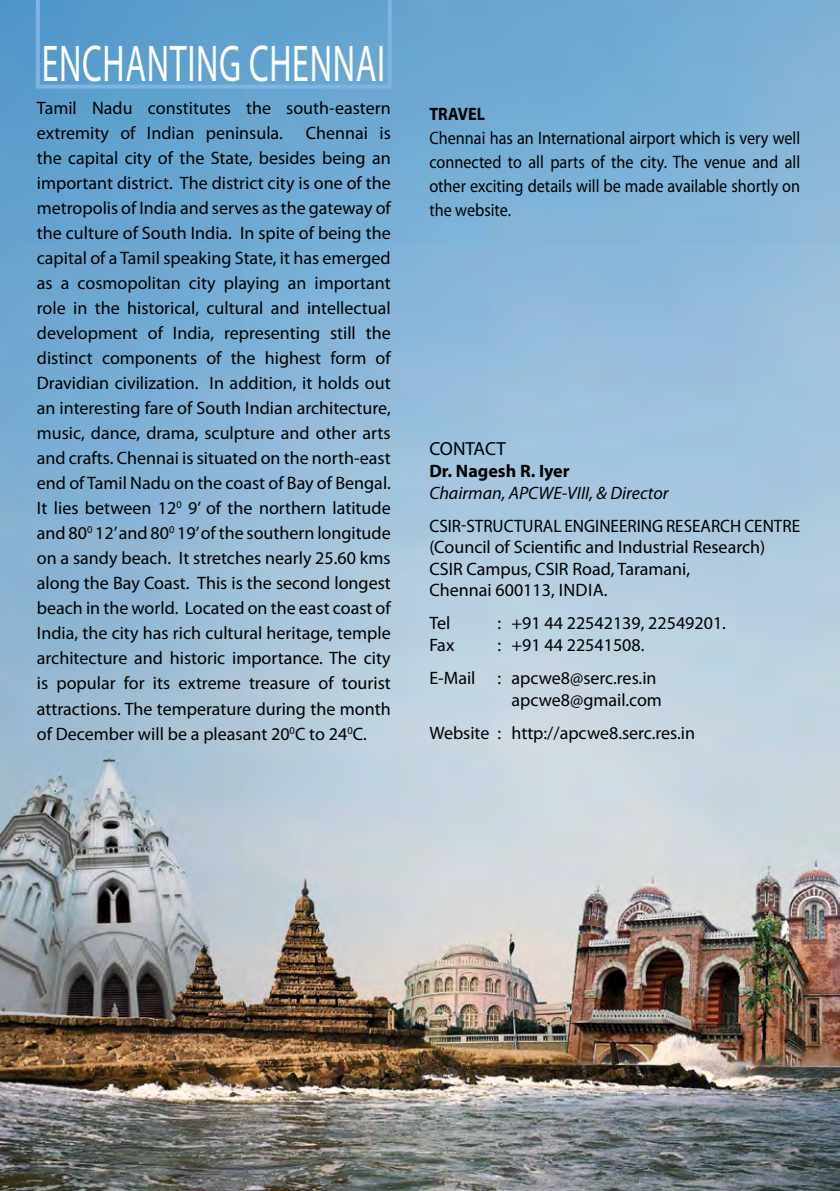
<style>
.page{position:relative;width:840px;height:1191px;background:#fff}
.page>*{position:absolute;margin:0;border:0;box-sizing:border-box;transform-origin:0 0}
.t1{font:52px "Myriad Pro";color:#fff;scale:.65 1}
.t2{font:19px "Myriad Pro";letter-spacing:-.01em;color:#000}
.t3{font:18px/25px "Myriad Pro";color:#000}
.t4{font:18px/24px "Myriad Pro";color:#000;text-align:justify;scale:.9 1}
.t5{font:18px/21.6px "Myriad Pro";color:#000;scale:.95 1}
.t6{font:italic 18px "Myriad Pro";color:#000}
.t7{font:700 18px "Myriad Pro";color:#000}
.t8{font:700 18px "Myriad Pro";color:#000;scale:.9 1}
</style>
<div class="page">
<img style="left:0;top:0;width:839px;height:1191px">
<svg style="left:36px;top:0;width:355px;height:89px;background:#60a0ce"></svg>
<h1 class="t1" style="left:42px;top:31px;width:159px">enchanting</h1>
<h1 class="t1" style="left:249px;top:31px;width:95px">chennai</h1>
<p class="t3" style="left:37px;top:95px;width:355px">Tamil Nadu constitutes the south-eastern extremity of Indian peninsula.</p>
<p class="t3" style="left:37px;top:120px;width:355px;text-align:justify;text-indent:269px">Chennai is the capital city of the State, besides being an important district. The district city is one of the metropolis of India and serves as the gateway of the culture of South India. In spite of being the capital of a Tamil speaking State, it has emerged as a cosmopolitan city playing an important role in the historical, cultural and intellectual development of India, representing still the distinct components of the highest form of Dravidian civilization. In addition, it holds out an interesting fare of South Indian architecture, music, dance, drama, sculpture and other arts and crafts. Chennai is situated on the north-east end of Tamil Nadu on the coast of Bay of Bengal.<br>It lies between 12<sup>0</sup> 9’ of the northern latitude and 80<sup>0</sup> 12’ and 80<sup>0</sup> 19’ of the southern longitude on a sandy beach. It stretches nearly 25.60 kms along the Bay Coast. This is the second longest beach in the world. Located on the east coast of India, the city has rich cultural heritage, temple architecture and historic importance. The city is popular for its extreme treasure of tourist attractions. The temperature during the month of December will be a pleasant 20<sup>0</sup>C to 24<sup>0</sup>C.</p>
<p class="t8" style="left:429px;top:102px;width:63px">TRAVEL</p>
<p class="t4" style="left:429px;top:125px;width:413px">Chennai has an International airport which is very well connected to all parts of the city. The venue and all other exciting details will be made available shortly on the website.</p>
<p class="t2" style="left:429px;top:437px;width:78px">CONTACT</p>
<p class="t7" style="left:429px;top:459px;width:142px">Dr. Nagesh R. Iyer</p>
<p class="t6" style="left:429px;top:481px;width:240px">Chairman, APCWE-VIII, &amp; Director</p>
<p class="t5" style="left:429px;top:514px;width:59px">CSIR-Structural</p>
<p class="t5" style="left:564px;top:514px;width:20px">Engineering</p>
<p class="t5" style="left:665px;top:514px;width:20px">Researc</p>
<p class="t5" style="left:429px;top:514px;width:355px;text-indent:301px">h Centre (Council of Scientific and Industrial Research)<br>CSIR Campus, CSIR Road, Taramani,<br>Chennai 600113, India</p>
<p class="t3" style="left:603px;top:577px;width:5px">.</p>
<p class="t3" style="left:429px;top:610px;width:22px">Tel</p>
<p class="t3" style="left:497px;top:610px;width:230px">: +91 44 22542139, 22549201.</p>
<p class="t3" style="left:429px;top:632px;width:26px">Fax</p>
<p class="t3" style="left:429px;top:628px;width:228px;line-height:33px;text-indent:68px">: +91 44 22541508.<br>E-Mail : apcwe8@serc.res.in</p>
<p class="t3" style="left:429px;top:683px;width:267px;line-height:33px;text-indent:82px">apcwe8@gmail.com<br>Website : http://apcwe8.serc.res.in</p>
</div>
